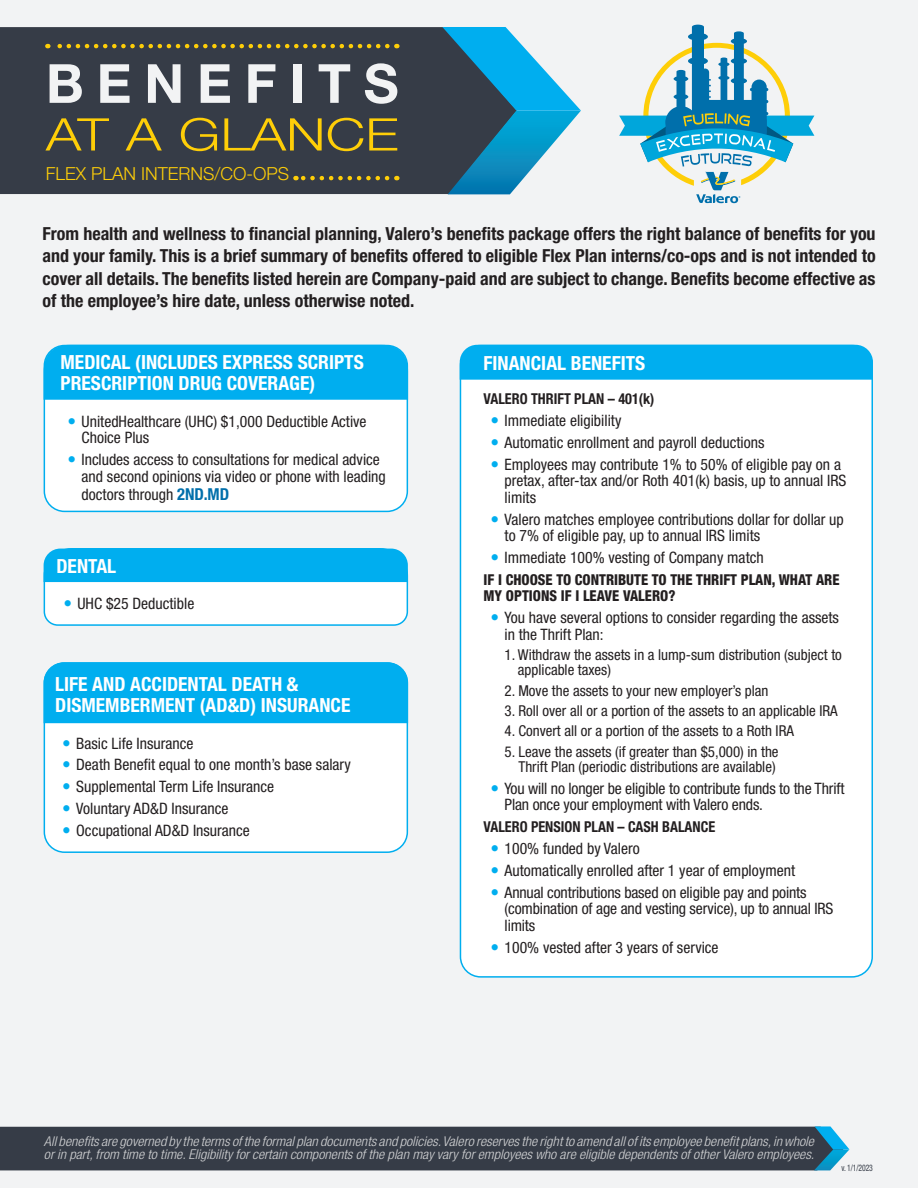
<style>
.page{position:relative;width:918px;height:1188px;background:#f2f3f4}
.page>*{position:absolute;margin:0;border:0;box-sizing:border-box;transform-origin:0 0}
.t1{font:700 54px "Helvetica Neue LT Std";letter-spacing:.235em;color:#f2f3f4}
.t2{font:300 45px "Helvetica Neue LT Std";color:#fece08;scale:1.25 1}
.t3{font:700 condensed 19.5px/21px "Helvetica Neue LT Std";color:#fff}
.Bold_body_text{font:700 condensed 18px/22.5px "Helvetica Neue LT Std";color:#231f20;text-align:justify}
.t4{font:300 18px "Helvetica Neue LT Std";color:#fece08}
.t5{font:condensed 15.75px/16.5px "Helvetica Neue LT Std";color:#231f20}
.sub_bullet_text{font:condensed 15px/15px "Helvetica Neue LT Std";color:#231f20}
.t6{font:800 condensed 15px/16.5px "Helvetica Neue LT Std";color:#231f20;scale:.95 1}
.t7{font:700 condensed 15px "Helvetica Neue LT Std";color:#231f20;scale:.95 1}
.List_Bullet_Cyan_Rou{font:italic 300 condensed 13.5px/13.5px "Helvetica Neue LT Std";color:#d1d2d4;scale:1.07 1}
.List_Bullet_Teal_Rou{font:condensed 9px "Helvetica Neue LT Std";color:#363c47;scale:.85 1}
.s1{font-weight:700;font-size:16.5px;color:#006fab}
</style>
<div class="page">
<div style="left:44px;top:663px;width:363px;height:189px;background:#fff;border-radius:20px"></div>
<div style="left:44px;top:662px;width:364px;height:191px;border:2px solid #00aeef;border-radius:20px"></div>
<div style="left:44px;top:662px;width:364px;height:61px;background:#00aeef"></div>
<svg style="left:619px;top:25px;width:195px;height:178px"></svg>
<div style="left:0;top:27px;width:442px;height:167px;background:#363c47"></div>
<svg style="left:442px;top:27px;width:139px;height:167px"></svg>
<svg style="left:47px;top:44px;width:340px;height:4px"></svg>
<svg style="left:295px;top:176px;width:92px;height:4px"></svg>
<div style="left:0;top:1126px;width:849px;height:44px;background:#363c47"></div>
<div style="left:44px;top:346px;width:363px;height:165px;background:#fff;border-radius:20px"></div>
<div style="left:44px;top:345px;width:364px;height:167px;border:2px solid #00aeef;border-radius:20px"></div>
<div style="left:44px;top:345px;width:364px;height:55px;background:#00aeef"></div>
<div style="left:460px;top:346px;width:412px;height:631px;background:#fff;border-radius:20px"></div>
<div style="left:460px;top:345px;width:413px;height:35px;background:#00aeef"></div>
<svg style="left:43px;top:548px;width:366px;height:78px"></svg>
<h1 class="t1" style="left:46px;top:50px;width:354px">BENEFITS</h1>
<h1 class="t2" style="left:46px;top:107px;width:284px">AT A GLANCE</h1>
<h1 class="t4" style="left:46px;top:163px;width:245px">FLEX PLAN INTERNS/CO-OPS</h1>
<p class="Bold_body_text" style="left:42px;top:222px;width:835px">From health and wellness to financial planning, Valero’s benefits package offers the right balance of benefits for you and your family. This is a brief summary of benefits offered to eligible Flex Plan interns/co-ops and is not intended to cover all details. The benefits listed herein are Company-paid and are subject to change. Benefits become effective as of the employee’s hire date, unless otherwise noted.</p>
<h1 class="t3" style="left:61px;top:351px;width:305px">MEDICAL (INCLUDES EXPRESS SCRIPTS<br>PRESCRIPTION DRUG COVERAGE)</h1>
<p class="t5" style="left:82px;top:413px;width:287px">UnitedHealthcare (UHC) $1,000 Deductible Active<br>Choice Plus</p>
<p class="t5" style="left:82px;top:451px;width:306px">Includes access to consultations for medical advice and second opinions via video or phone with leading</p>
<p class="t5" style="left:82px;top:486px;width:149px">doctors through <span class="s1">2ND.MD</span></p>
<h1 class="t3" style="left:56px;top:555px;width:61px">DENTAL</h1>
<p class="t5" style="left:77px;top:595px;width:118px">UHC $25 Deductible</p>
<h1 class="t3" style="left:55px;top:673px;width:297px">LIFE AND ACCIDENTAL DEATH &amp;<br>DISMEMBERMENT (AD&amp;D) INSURANCE</h1>
<p class="t5" style="left:76px;top:735px;width:119px">Basic Life Insurance</p>
<p class="t5" style="left:76px;top:757px;width:276px">Death Benefit equal to one month’s base salary</p>
<p class="t5" style="left:76px;top:778px;width:199px">Supplemental Term Life Insurance</p>
<p class="t5" style="left:76px;top:800px;width:154px">Voluntary AD&amp;D Insurance</p>
<p class="t5" style="left:76px;top:822px;width:175px">Occupational AD&amp;D Insurance</p>
<h1 class="t3" style="left:484px;top:352px;width:163px">FINANCIAL BENEFITS</h1>
<h2 class="t7" style="left:484px;top:390px;width:181px">VALERO THRIFT PLAN – 401(k)</h2>
<p class="t5" style="left:505px;top:412px;width:118px">Immediate eligibility</p>
<p class="t5" style="left:505px;top:434px;width:261px">Automatic enrollment and payroll deductions</p>
<p class="t5" style="left:505px;top:456px;width:343px">Employees may contribute 1% to 50% of eligible pay on a pretax, after-tax and/or Roth 401(k) basis, up to annual IRS limits</p>
<p class="t5" style="left:505px;top:511px;width:341px">Valero matches employee contributions dollar for dollar up to 7% of eligible pay, up to annual IRS limits</p>
<p class="t5" style="left:505px;top:549px;width:261px">Immediate 100% vesting of Company match</p>
<h2 class="t6" style="left:484px;top:571px;width:376px">IF I CHOOSE TO CONTRIBUTE TO THE THRIFT PLAN, WHAT ARE<br>MY OPTIONS IF I LEAVE VALERO?</h2>
<p class="t5" style="left:505px;top:609px;width:336px">You have several options to consider regarding the assets in the Thrift Plan:</p>
<p class="sub_bullet_text" style="left:518px;top:647px;width:326px;text-indent:-13px">1. Withdraw the assets in a lump-sum distribution (subject to applicable taxes)</p>
<p class="sub_bullet_text" style="left:505px;top:683px;width:266px">2. Move the assets to your new employer’s plan</p>
<p class="sub_bullet_text" style="left:505px;top:703px;width:335px">3. Roll over all or a portion of the assets to an applicable IRA</p>
<p class="sub_bullet_text" style="left:505px;top:723px;width:291px">4. Convert all or a portion of the assets to a Roth IRA</p>
<p class="sub_bullet_text" style="left:505px;top:744px;width:276px;text-align:right">5. Leave the assets (if greater than $5,000) in the<br>Thrift Plan (periodic distributions are available)</p>
<p class="t5" style="left:505px;top:780px;width:341px">You will no longer be eligible to contribute funds to the Thrift<br>Plan once your employment with Valero ends.</p>
<h2 class="t7" style="left:484px;top:818px;width:245px">VALERO PENSION PLAN – CASH BALANCE</h2>
<p class="t5" style="left:505px;top:840px;width:137px">100% funded by Valero</p>
<p class="t5" style="left:505px;top:862px;width:292px">Automatically enrolled after 1 year of employment</p>
<p class="t5" style="left:505px;top:884px;width:330px">Annual contributions based on eligible pay and points (combination of age and vesting service), up to annual IRS limits</p>
<p class="t5" style="left:505px;top:939px;width:216px">100% vested after 3 years of service</p>
<p class="List_Bullet_Cyan_Rou" style="left:44px;top:1135px;width:722px">All benefits are governed by the terms of the formal plan documents and policies. Valero reserves the right to amend all of its employee benefit plans, in whole or in part, from time to time. Eligibility for certain components of the plan may vary for employees who are eligible dependents of other Valero employees.</p>
<p class="List_Bullet_Teal_Rou" style="left:841px;top:1163px;width:39px">v. 1/1/2023</p>
</div>
